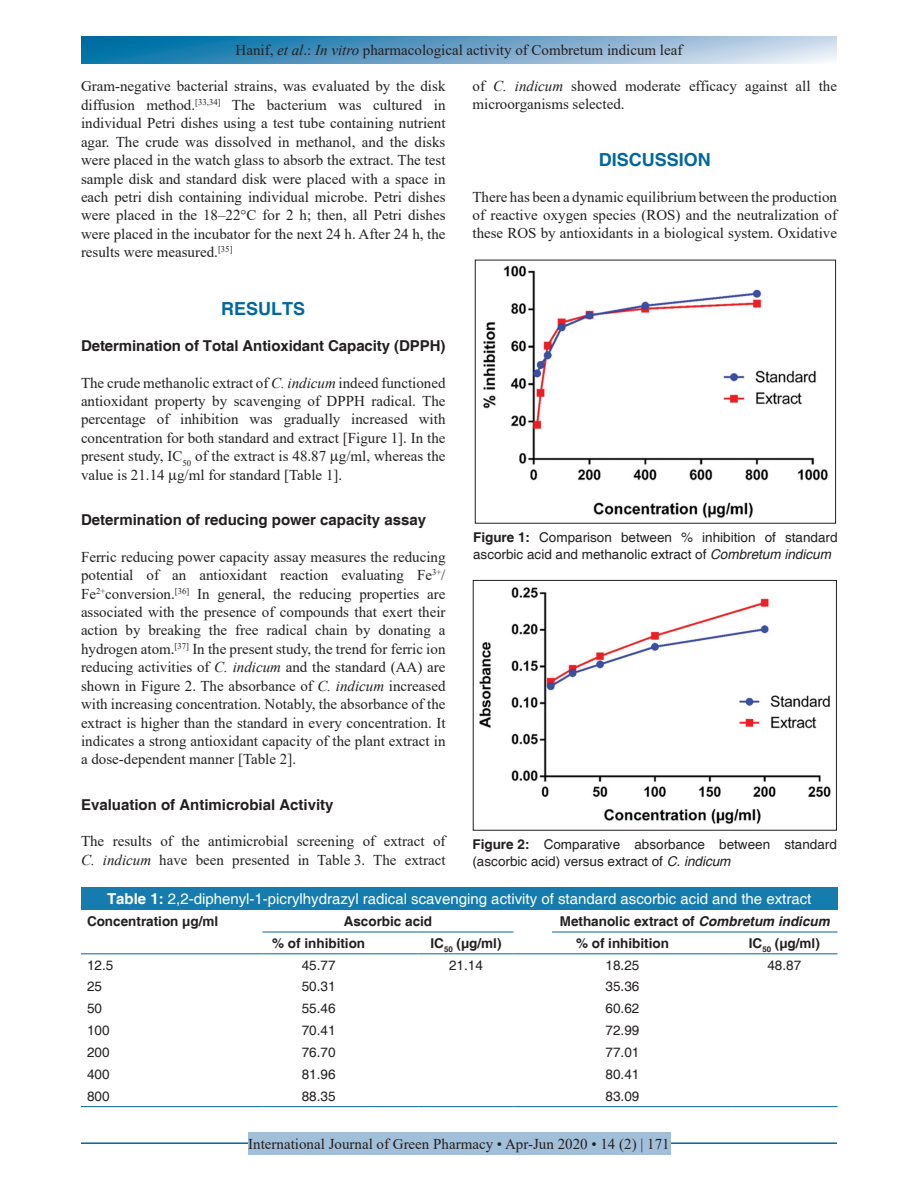
<style>
.page{position:relative;width:918px;height:1188px;background:#fff}
.page>*{position:absolute;margin:0;border:0;box-sizing:border-box;transform-origin:0 0}
.t1{font:700 18px "Helvetica";color:#00689e}
.TX{font:15px/18.5px "Times New Roman";color:#231f20;text-align:justify}
.H2_No_Above_Space{font:700 15px "Helvetica";color:#231f20}
.TT{font:15px "Helvetica";color:#fff}
.RF{font:15px "Times New Roman";color:#231f20}
.FGC{font:13.5px/16.5px "Helvetica";color:#231f20}
.TCH{font:700 13.5px "Helvetica";color:#231f20}
.TB{font:13.5px "Helvetica";color:#231f20}
.TBL{font:13.5px "Helvetica";color:#231f20}
.s1{font-style:italic}
.s2{font-weight:700}
</style>
<div class="page">
<svg style="left:81px;top:37px;width:756px;height:27px;background:#6ba4c8"></svg>
<hr style="left:81px;top:1142px;width:756px;height:2px;background:#00689e">
<div style="left:248px;top:1133px;width:422px;height:22px;background:#a2bfda"></div>
<div style="left:81px;top:887px;width:757px;height:23px;background:#167cae"></div>
<hr style="left:81px;top:1106px;width:144px;height:1px;background:#00689e">
<hr style="left:225px;top:1106px;width:37px;height:1px;background:#00689e">
<hr style="left:262px;top:1106px;width:113px;height:1px;background:#00689e">
<hr style="left:375px;top:1106px;width:43px;height:1px;background:#00689e">
<hr style="left:418px;top:1106px;width:96px;height:1px;background:#00689e">
<hr style="left:514px;top:1106px;width:38px;height:1px;background:#00689e">
<hr style="left:552px;top:1106px;width:141px;height:1px;background:#00689e">
<hr style="left:693px;top:1106px;width:38px;height:1px;background:#00689e">
<hr style="left:731px;top:1106px;width:107px;height:1px;background:#00689e">
<hr style="left:81px;top:953px;width:144px;height:1px;background:#00689e">
<hr style="left:225px;top:953px;width:37px;height:1px;background:#00689e">
<hr style="left:262px;top:953px;width:113px;height:1px;background:#00689e">
<hr style="left:375px;top:953px;width:43px;height:1px;background:#00689e">
<hr style="left:418px;top:953px;width:96px;height:1px;background:#00689e">
<hr style="left:552px;top:953px;width:141px;height:1px;background:#00689e">
<hr style="left:693px;top:953px;width:38px;height:1px;background:#00689e">
<hr style="left:731px;top:953px;width:107px;height:1px;background:#00689e">
<hr style="left:262px;top:932px;width:113px;height:1px;background:#00689e">
<hr style="left:375px;top:932px;width:43px;height:1px;background:#00689e">
<hr style="left:418px;top:932px;width:96px;height:1px;background:#00689e">
<hr style="left:552px;top:932px;width:141px;height:1px;background:#00689e">
<hr style="left:693px;top:932px;width:38px;height:1px;background:#00689e">
<hr style="left:731px;top:932px;width:107px;height:1px;background:#00689e">
<hr style="left:514px;top:953px;width:38px;height:1px;background:#00689e">
<img style="left:483px;top:265px;width:345px;height:253px">
<div style="left:475px;top:260px;width:361px;height:263px;border:1px solid #231f20"></div>
<img style="left:479px;top:587px;width:352px;height:237px">
<div style="left:473px;top:580px;width:364px;height:250px;border:1px solid #231f20"></div>
<p class="TX" style="left:236px;top:41px;width:448px">Hanif, <span class="s1">et al</span>.: <span class="s1">In vitro</span> pharmacological activity of Combretum indicum leaf</p>
<p class="TX" style="left:81px;top:77px;width:366px">Gram-negative bacterial strains, was evaluated by the disk diffusion method.<sup>[33,34]</sup> The bacterium was cultured in individual Petri dishes using a test tube containing nutrient agar. The crude was dissolved in methanol, and the disks were placed in the watch glass to absorb the extract. The test sample disk and standard disk were placed with a space in each petri dish containing individual microbe. Petri dishes were placed in the 18–22°C for 2 h; then, all Petri dishes were placed in the incubator for the next 24 h. After 24 h, the results were measured.<sup>[35]</sup></p>
<h1 class="t1" style="left:221px;top:297px;width:86px">RESULTS</h1>
<p class="H2_No_Above_Space" style="left:81px;top:337px;width:366px">Determination of Total Antioxidant Capacity (DPPH)</p>
<p class="TX" style="left:81px;top:373px;width:366px">The crude methanolic extract of <span class="s1">C. indicum</span> indeed functioned antioxidant property by scavenging of DPPH radical. The percentage of inhibition was gradually increased with concentration for both standard and extract [Figure 1]. In the present study, IC<sub>50</sub> of the extract is 48.87 g/ml, whereas the value is 21.14 g/ml for standard [Table 1].</p>
<h2 class="H2_No_Above_Space" style="left:81px;top:511px;width:347px">Determination of reducing power capacity assay</h2>
<p class="TX" style="left:81px;top:547px;width:366px">Ferric reducing power capacity assay measures the reducing potential of an antioxidant reaction evaluating Fe<sup>3+</sup>/ Fe<sup>2+</sup>conversion.<sup>[36]</sup> In general, the reducing properties are associated with the presence of compounds that exert their action by breaking the free radical chain by donating a hydrogen atom.<sup>[37]</sup> In the present study, the trend for ferric ion reducing activities of <span class="s1">C. indicum</span> and the standard (AA) are shown in Figure 2. The absorbance of <span class="s1">C. indicum</span> increased with increasing concentration. Notably, the absorbance of the extract is higher than the standard in every concentration. It indicates a strong antioxidant capacity of the plant extract in a dose-dependent manner [Table 2].</p>
<h2 class="H2_No_Above_Space" style="left:81px;top:795px;width:254px">Evaluation of Antimicrobial Activity</h2>
<p class="TX" style="left:81px;top:832px;width:366px">The results of the antimicrobial screening of extract of<br><span class="s1">C. indicum</span> have been presented in Table 3. The extract</p>
<p class="TX" style="left:472px;top:77px;width:366px;line-height:18px">of <span class="s1">C. indicum</span> showed moderate efficacy against all the microorganisms selected.</p>
<h1 class="t1" style="left:599px;top:149px;width:114px">DISCUSSION</h1>
<p class="TX" style="left:472px;top:188px;width:366px;line-height:18px">There has been a dynamic equilibrium between the production of reactive oxygen species (ROS) and the neutralization of these ROS by antioxidants in a biological system. Oxidative</p>
<p class="FGC" style="left:473px;top:530px;width:366px"><span class="s2">Figure 1:</span> Comparison between % inhibition of standard ascorbic acid and methanolic extract of <span class="s1">Combretum indicum</span></p>
<p class="FGC" style="left:472px;top:837px;width:366px"><span class="s2">Figure 2:</span> Comparative absorbance between standard (ascorbic acid) versus extract of <span class="s1">C. indicum</span></p>
<p class="TT" style="left:107px;top:890px;width:706px"><span class="s2">Table 1:</span> 2,2-diphenyl-1-picrylhydrazyl radical scavenging activity of standard ascorbic acid and the extract</p>
<p class="TCH" style="left:87px;top:913px;width:133px">Concentration μg/ml</p>
<p class="TCH" style="left:344px;top:913px;width:90px">Ascorbic acid</p>
<p class="TCH" style="left:560px;top:913px;width:272px">Methanolic extract of <span class="s1">Combretum indicum</span></p>
<p class="TCH" style="left:272px;top:935px;width:95px">% of inhibition</p>
<p class="TCH" style="left:431px;top:935px;width:72px">IC<sub>50</sub> (µg/ml)</p>
<p class="TCH" style="left:576px;top:935px;width:95px">% of inhibition</p>
<p class="TCH" style="left:749px;top:935px;width:72px">IC<sub>50</sub> (µg/ml)</p>
<p class="TB" style="left:87px;top:957px;width:28px">12.5</p>
<p class="TB" style="left:302px;top:957px;width:35px">45.77</p>
<p class="TB" style="left:449px;top:957px;width:35px">21.14</p>
<p class="TB" style="left:606px;top:957px;width:35px">18.25</p>
<p class="TB" style="left:767px;top:957px;width:35px">48.87</p>
<p class="TB" style="left:87px;top:979px;width:17px">25</p>
<p class="TB" style="left:302px;top:979px;width:35px">50.31</p>
<p class="TB" style="left:606px;top:979px;width:35px">35.36</p>
<p class="TB" style="left:87px;top:1001px;width:17px">50</p>
<p class="TB" style="left:302px;top:1001px;width:35px">55.46</p>
<p class="TB" style="left:606px;top:1001px;width:35px">60.62</p>
<p class="TB" style="left:87px;top:1023px;width:24px">100</p>
<p class="TB" style="left:302px;top:1023px;width:35px">70.41</p>
<p class="TB" style="left:606px;top:1023px;width:35px">72.99</p>
<p class="TB" style="left:87px;top:1044px;width:24px">200</p>
<p class="TB" style="left:302px;top:1044px;width:35px">76.70</p>
<p class="TB" style="left:606px;top:1044px;width:35px">77.01</p>
<p class="TB" style="left:87px;top:1066px;width:24px">400</p>
<p class="TB" style="left:302px;top:1066px;width:35px">81.96</p>
<p class="TB" style="left:606px;top:1066px;width:35px">80.41</p>
<p class="TBL" style="left:87px;top:1088px;width:24px">800</p>
<p class="TBL" style="left:302px;top:1088px;width:35px">88.35</p>
<p class="TBL" style="left:606px;top:1088px;width:35px">83.09</p>
<p class="RF" style="left:248px;top:1134px;width:423px">International Journal of Green Pharmacy • Apr-Jun 2020 • 14 (2) | 171</p>
</div>
